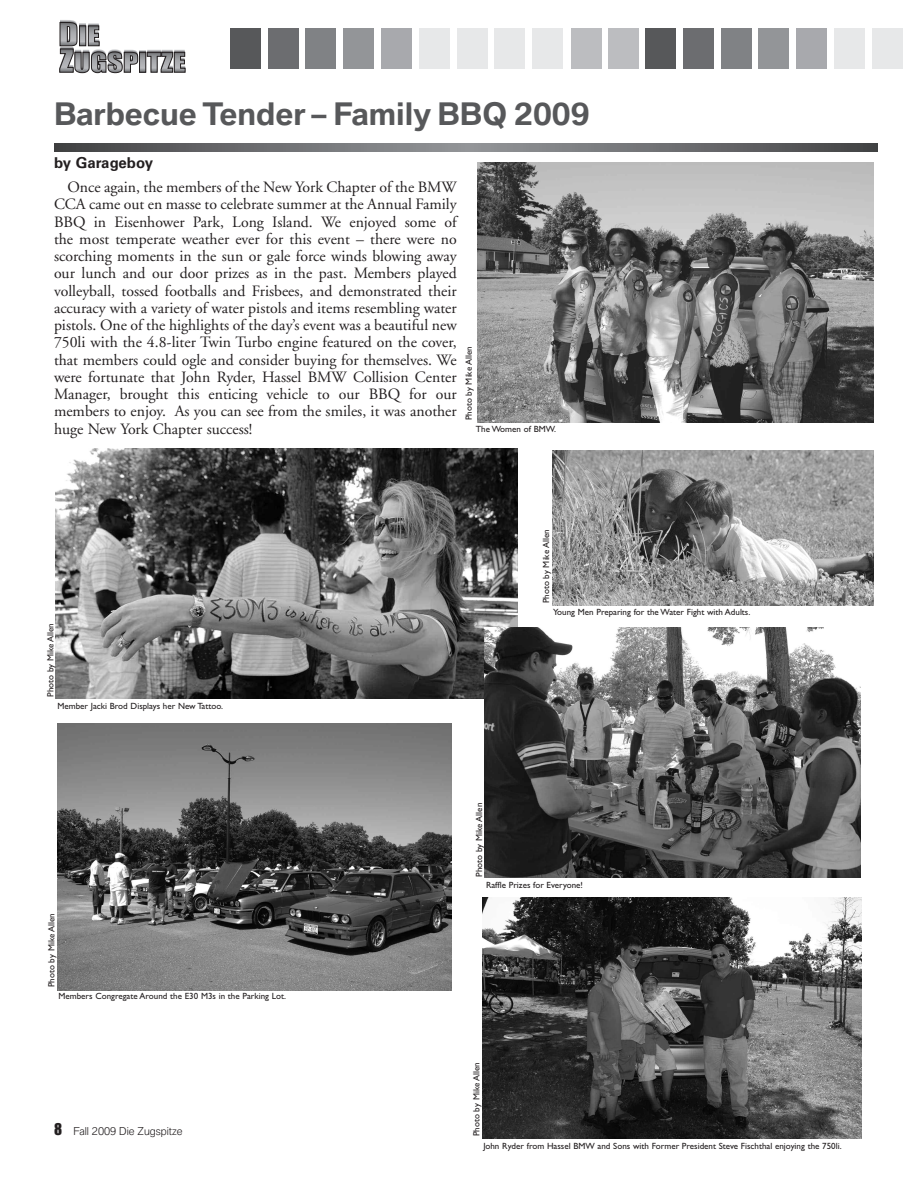
<style>
.page{position:relative;width:918px;height:1188px;background:#fff}
.page>*{position:absolute;margin:0;border:0;box-sizing:border-box;transform-origin:0 0}
.t1{font:700 30px "BMW Type";color:#57585a}
.t2{font:15.75px/17.2px "Adobe Garamond";color:#231f20;text-align:justify}
.t3{font:700 15px "Univers";color:#231f20}
.t4{font:300 10.5px "BMW Type";color:#231f20}
.t5{font:9px "Gill Sans";color:#231f20}
.s1{font-family:"Impact";font-weight:400;font-size:15px}
</style>
<div class="page">
<div style="left:230px;top:28px;width:30px;height:41px;background:#57585a"></div>
<div style="left:268px;top:28px;width:30px;height:41px;background:#6c6d70"></div>
<div style="left:306px;top:28px;width:30px;height:41px;background:#808285"></div>
<div style="left:344px;top:28px;width:30px;height:41px;background:#939598"></div>
<div style="left:381px;top:28px;width:30px;height:41px;background:#a8a9ad"></div>
<div style="left:419px;top:28px;width:30px;height:41px;background:#e7e8e9"></div>
<div style="left:457px;top:28px;width:30px;height:41px;background:#e7e8e9"></div>
<div style="left:495px;top:28px;width:30px;height:41px;background:#e7e8e9"></div>
<div style="left:533px;top:28px;width:30px;height:41px;background:#e7e8e9"></div>
<div style="left:608px;top:28px;width:30px;height:41px;background:#bcbdc0"></div>
<div style="left:645px;top:28px;width:30px;height:41px;background:#57585a"></div>
<div style="left:683px;top:28px;width:30px;height:41px;background:#6c6d70"></div>
<div style="left:721px;top:28px;width:30px;height:41px;background:#808285"></div>
<div style="left:759px;top:28px;width:30px;height:41px;background:#939598"></div>
<div style="left:797px;top:28px;width:30px;height:41px;background:#a8a9ad"></div>
<div style="left:834px;top:28px;width:30px;height:41px;background:#e7e8e9"></div>
<div style="left:872px;top:28px;width:30px;height:41px;background:#e7e8e9"></div>
<div style="left:140px;top:50px;width:6px;height:20px;background:#d1d2d4"></div>
<div style="left:140px;top:51px;width:6px;height:20px;background:#717275"></div>
<svg style="left:59px;top:20px;width:80px;height:53px"></svg>
<svg style="left:141px;top:54px;width:3px;height:17px"></svg>
<div style="left:139px;top:52px;width:7px;height:21px;border:1px solid #231f20"></div>
<svg style="left:146px;top:49px;width:40px;height:24px"></svg>
<div style="left:571px;top:28px;width:30px;height:41px;background:#bcbdc0"></div>
<svg style="left:54px;top:143px;width:824px;height:9px;background:#6b6c6f"></svg>
<img style="left:477px;top:162px;width:397px;height:260px">
<img style="left:56px;top:448px;width:462px;height:250px">
<img style="left:484px;top:628px;width:376px;height:250px">
<img style="left:57px;top:724px;width:394px;height:266px">
<img style="left:482px;top:898px;width:379px;height:240px">
<img style="left:553px;top:451px;width:320px;height:154px">
<h1 class="t1" style="left:54px;top:102px;width:537px">Barbecue Tender – Family BBQ 2009</h1>
<p class="t3" style="left:54px;top:157px;width:101px">by Garageboy</p>
<p class="t2" style="left:54px;top:180px;width:404px;text-indent:13px">Once again, the members of the New York Chapter of the BMW CCA came out en masse to celebrate summer at the Annual Family BBQ in Eisenhower Park, Long Island. We enjoyed some of the most temperate weather ever for this event – there were no scorching moments in the sun or gale force winds blowing away our lunch and our door prizes as in the past. Members played volleyball, tossed footballs and Frisbees, and demonstrated their accuracy with a variety of water pistols and items resembling water pistols. One of the highlights of the day’s event was a beautiful new 750li with the 4.8-liter Twin Turbo engine featured on the cover, that members could ogle and consider buying for themselves. We were fortunate that John Ryder, Hassel BMW Collision Center Manager, brought this enticing vehicle to our BBQ for our members to enjoy. As you can see from the smiles, it was another huge New York Chapter success!</p>
<p class="t5" style="left:465px;top:420px;width:75px;rotate:-90deg">Photo by Mike Allen</p>
<p class="t5" style="left:476px;top:426px;width:82px">The Women of BMW.</p>
<p class="t5" style="left:543px;top:603px;width:75px;rotate:-90deg">Photo by Mike Allen</p>
<p class="t5" style="left:47px;top:697px;width:75px;rotate:-90deg">Photo by Mike Allen</p>
<p class="t5" style="left:57px;top:702px;width:167px">Member Jacki Brod Displays her New Tattoo.</p>
<p class="t5" style="left:48px;top:987px;width:75px;rotate:-90deg">Photo by Mike Allen</p>
<p class="t5" style="left:58px;top:992px;width:229px">Members Congregate Around the E30 M3s in the Parking Lot.</p>
<p class="t4" style="left:54px;top:1127px;width:130px"><span class="s1">8</span> Fall 2009 Die Zugspitze</p>
<p class="t5" style="left:553px;top:609px;width:199px">Young Men Preparing for the Water Fight with Adults.</p>
<p class="t5" style="left:476px;top:877px;width:75px;rotate:-90deg">Photo by Mike Allen</p>
<p class="t5" style="left:486px;top:882px;width:99px">Raffle Prizes for Everyone!</p>
<p class="t5" style="left:473px;top:1136px;width:75px;rotate:-90deg">Photo by Mike Allen</p>
<p class="t5" style="left:483px;top:1143px;width:360px">John Ryder from Hassel BMW and Sons with Former President Steve Fischthal enjoying the 750li.</p>
</div>
